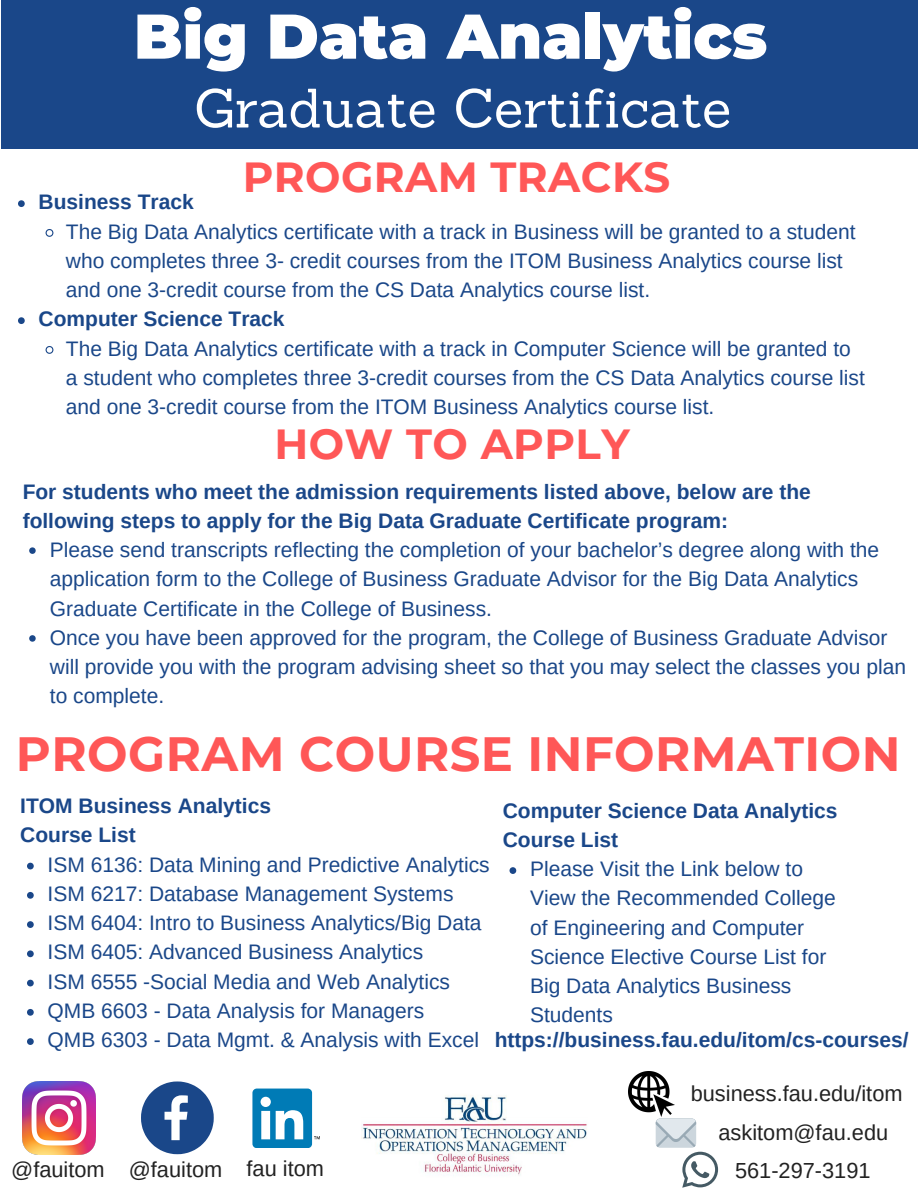
<style>
.page{position:relative;width:918px;height:1188px;background:#fff}
.page>*{position:absolute;margin:0;border:0;box-sizing:border-box;transform-origin:0 0}
.t1{font:900 63px "Montserrat";color:#fff}
.t2{font:54px "Sanchez";color:#fff}
.t3{font:700 48px "Montserrat";letter-spacing:.01em;color:#ff5757}
.t4{font:700 42px "Montserrat";letter-spacing:.01em;color:#ff5757}
.t5{font:21.75px/39px "Arimo";color:#222}
.t6{font:21px/29.2px "Arimo";color:#1a4789}
.t7{font:700 21px/29.2px "Arimo";color:#1a4789}
</style>
<div class="page">
<svg style="left:141px;top:1081px;width:73px;height:73px"></svg>
<img style="left:23px;top:1082px;width:73px;height:73px">
<img style="left:629px;top:1071px;width:46px;height:45px">
<svg style="left:656px;top:1119px;width:62px;height:69px"></svg>
<svg style="left:252px;top:1089px;width:68px;height:58px"></svg>
<img style="left:361px;top:1095px;width:226px;height:81px">
<svg style="left:27px;top:863px;width:7px;height:6px"></svg>
<svg style="left:27px;top:892px;width:7px;height:7px"></svg>
<svg style="left:27px;top:921px;width:7px;height:7px"></svg>
<svg style="left:27px;top:950px;width:7px;height:7px"></svg>
<svg style="left:27px;top:980px;width:7px;height:6px"></svg>
<svg style="left:27px;top:1009px;width:7px;height:7px"></svg>
<svg style="left:27px;top:1038px;width:7px;height:7px"></svg>
<div style="left:1px;top:0;width:917px;height:149px;background:#1a4789"></div>
<svg style="left:510px;top:867px;width:6px;height:7px"></svg>
<svg style="left:18px;top:200px;width:7px;height:7px"></svg>
<svg style="left:45px;top:229px;width:9px;height:8px"></svg>
<svg style="left:18px;top:317px;width:7px;height:7px"></svg>
<svg style="left:45px;top:346px;width:9px;height:8px"></svg>
<svg style="left:29px;top:547px;width:7px;height:7px"></svg>
<svg style="left:29px;top:635px;width:7px;height:7px"></svg>
<h1 class="t1" style="left:134px;top:-2px;width:635px">Big Data Analytics</h1>
<h2 class="t2" style="left:194px;top:73px;width:539px">Graduate Certificate</h2>
<h3 class="t4" style="left:243px;top:151px;width:429px">PROGRAM TRACKS</h3>
<p class="t7" style="left:39px;top:187px;width:157px">Business Track</p>
<p class="t6" style="left:66px;top:217px;width:791px">The Big Data Analytics certificate with a track in Business will be granted to a student who completes three 3- credit courses from the ITOM Business Analytics course list and one 3-credit course from the CS Data Analytics course list.</p>
<p class="t7" style="left:39px;top:304px;width:248px">Computer Science Track</p>
<p class="t6" style="left:66px;top:334px;width:801px">The Big Data Analytics certificate with a track in Computer Science will be granted to a student who completes three 3-credit courses from the CS Data Analytics course list and one 3-credit course from the ITOM Business Analytics course list.</p>
<h3 class="t4" style="left:274px;top:419px;width:357px">HOW TO APPLY</h3>
<p class="t7" style="left:23px;top:477px;width:790px">For students who meet the admission requirements listed above, below are the following steps to apply for the Big Data Graduate Certificate program:</p>
<p class="t6" style="left:50px;top:535px;width:858px">Please send transcripts reflecting the completion of your bachelor’s degree along with the application form to the College of Business Graduate Advisor for the Big Data Analytics Graduate Certificate in the College of Business.<br>Once you have been approved for the program, the College of Business Graduate Advisor will provide you with the program advising sheet so that you may select the classes you plan to complete.</p>
<h3 class="t3" style="left:16px;top:724px;width:886px">PROGRAM COURSE INFORMATION</h3>
<p class="t7" style="left:20px;top:791px;width:252px">ITOM Business Analytics<br>Course List</p>
<p class="t6" style="left:48px;top:850px;width:444px">ISM 6136: Data Mining and Predictive Analytics ISM 6217: Database Management Systems ISM 6404: Intro to Business Analytics/Big Data ISM 6405: Advanced Business Analytics<br>ISM 6555 -Social Media and Web Analytics QMB 6603 - Data Analysis for Managers<br>QMB 6303 - Data Mgmt. &amp; Analysis with Excel</p>
<p class="t7" style="left:503px;top:796px;width:336px">Computer Science Data Analytics<br>Course List</p>
<p class="t6" style="left:530px;top:854px;width:307px">Please Visit the Link below to<br>View the Recommended College of Engineering and Computer<br>Science Elective Course List for<br>Big Data Analytics Business<br>Students</p>
<p class="t7" style="left:495px;top:1025px;width:416px">https://business.fau.edu/itom/cs-courses/</p>
<p class="t5" style="left:718px;top:1074px;width:186px;text-indent:-28px">business.fau.edu/itom askitom@fau.edu</p>
<p class="t5" style="left:11px;top:1150px;width:314px">@fauitom @fauitom fau itom</p>
<p class="t5" style="left:735px;top:1151px;width:137px">561-297-3191</p>
</div>
